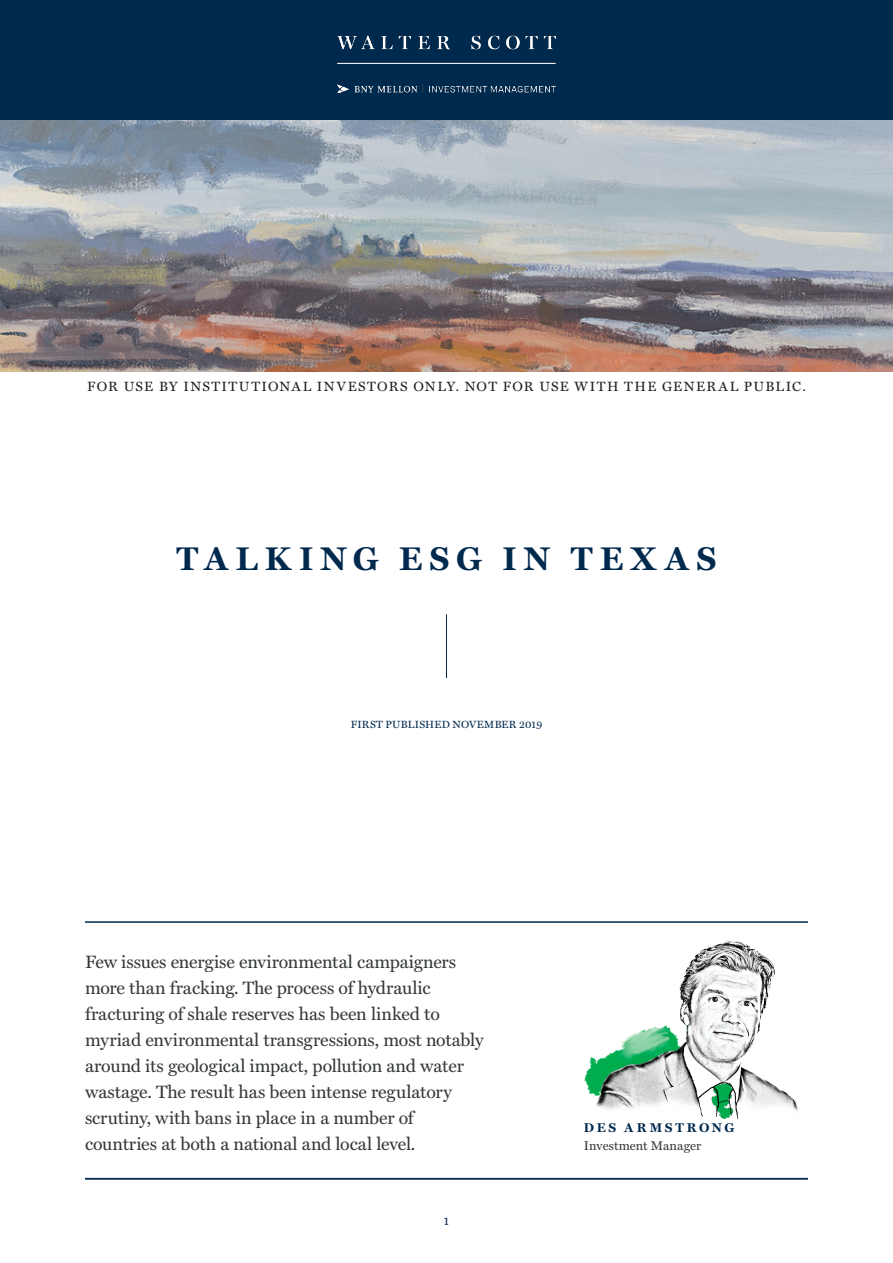
<style>
.page{position:relative;width:893px;height:1263px;background:#fff}
.page>*{position:absolute;margin:0;border:0;box-sizing:border-box;transform-origin:0 0}
.WS_Header_Main{font:700 33px "Miller Text";letter-spacing:.215em;color:#00294e}
.WS_Standfirst{font:18px/25.8px "Miller Text";letter-spacing:-.005em;color:#35393a}
.t1{font:13.5px "Miller Text";letter-spacing:.105em;color:#231f20}
.WS_Body{font:12.75px "Miller Text";letter-spacing:.005em;color:#35393a}
.WS_Header_Box_2{font:700 12.75px "Miller Text";letter-spacing:.215em;color:#00294e}
.t2{font:12px "Miller Text";color:#00294e}
.WS_Header_Date{font:10.5px "Miller Text";letter-spacing:.02em;color:#00294e}
</style>
<div class="page">
<img style="left:0;top:119px;width:893px;height:252px">
<div style="left:0;top:0;width:893px;height:119px;background:#00294e"></div>
<img style="left:337px;top:35px;width:219px;height:58px">
<hr style="left:446px;top:614px;width:1px;height:64px;background:#00294e">
<hr style="left:85px;top:1178px;width:723px;height:1px;background:#00294e">
<hr style="left:85px;top:921px;width:723px;height:2px;background:#00294e">
<img style="left:583px;top:921px;width:221px;height:198px">
<p class="t1" style="left:87px;top:378px;width:720px">FOR USE BY INSTITUTIONAL INVESTORS ONLY. NOT FOR USE WITH THE GENERAL PUBLIC.</p>
<p class="WS_Header_Main" style="left:176px;top:540px;width:541px">TALKING ESG IN TEXAS</p>
<p class="WS_Header_Date" style="left:351px;top:719px;width:193px">FIRST PUBLISHED NOVEMBER 2019</p>
<p class="WS_Standfirst" style="left:85px;top:950px;width:400px">Few issues energise environmental campaigners more than fracking. The process of hydraulic fracturing of shale reserves has been linked to myriad environmental transgressions, most notably around its geological impact, pollution and water wastage. The result has been intense regulatory scrutiny, with bans in place in a number of countries at both a national and local level.</p>
<p class="t2" style="left:444px;top:1214px;width:7px">1</p>
<p class="WS_Header_Box_2" style="left:584px;top:1120px;width:152px">DES ARMSTRONG</p>
<p class="WS_Body" style="left:584px;top:1138px;width:119px">Investment Manager</p>
</div>
